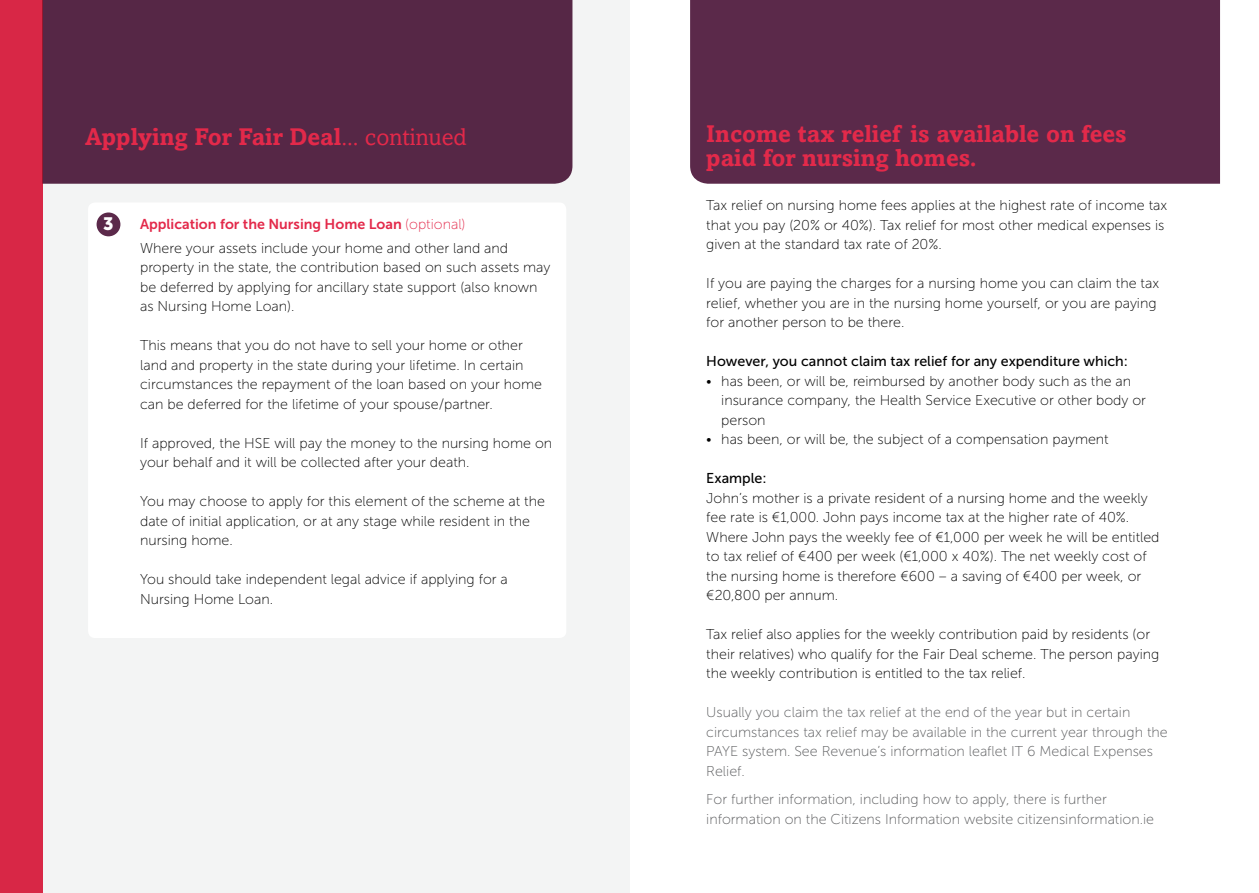
<style>
.page{position:relative;width:1259px;height:893px;background:#fff}
.page>*{position:absolute;margin:0;border:0;box-sizing:border-box;transform-origin:0 0}
.t1{font:700 24px/24px "Amasis MT Std";color:#e3294a}
.t2{font:17.85px "Museo Sans 900";color:#fff}
.t3{font:14.25px/19.5px "Museo Sans 100";color:#000}
.t4{font:14.25px/19.5px "Museo Sans 100";color:#58595b}
.t5{font:14.25px "Museo Sans 500";color:#000}
.t6{font:14.25px "Museo Sans 700";color:#e3294a}
.s1{font-weight:400}
.s2{font-family:"Museo Sans 100"}
</style>
<div class="page">
<div style="left:0;top:0;width:629px;height:893px;background:#f3f4f4"></div>
<div style="left:87px;top:201px;width:481px;height:438px;background:#fff;border-radius:9px"></div>
<div style="left:97px;top:212px;width:23px;height:24px;background:#5b294a;border-radius:50%"></div>
<div style="left:85px;top:199px;width:484px;height:442px;border:3px solid #f3f4f4;border-radius:9px"></div>
<div style="left:43px;top:0;width:529px;height:184px;background:#562746"></div>
<div style="left:0;top:0;width:43px;height:893px;background:#d82746"></div>
<div style="left:690px;top:0;width:530px;height:184px;background:#5b294a"></div>
<h1 class="t1" style="left:85px;top:124px;width:383px">Applying For Fair Deal<span class="s1">... continued</span></h1>
<h1 class="t1" style="left:706px;top:121px;width:422px">Income tax relief is available on fees paid for nursing homes.</h1>
<p class="t3" style="left:706px;top:196px;width:462px">Tax relief on nursing home fees applies at the highest rate of income tax that you pay (20% or 40%). Tax relief for most other medical expenses is given at the standard tax rate of 20%.</p>
<p class="t3" style="left:706px;top:274px;width:454px">If you are paying the charges for a nursing home you can claim the tax relief, whether you are in the nursing home yourself, or you are paying for another person to be there.</p>
<p class="t5" style="left:706px;top:353px;width:423px">However, you cannot claim tax relief for any expenditure which:</p>
<p class="t3" style="left:721px;top:371px;width:426px;text-indent:-15px">• has been, or will be, reimbursed by another body such as the an insurance company, the Health Service Executive or other body or person</p>
<p class="t3" style="left:706px;top:430px;width:404px">• has been, or will be, the subject of a compensation payment</p>
<p class="t5" style="left:706px;top:470px;width:62px">Example:</p>
<p class="t3" style="left:706px;top:488px;width:455px">John’s mother is a private resident of a nursing home and the weekly fee rate is €1,000. John pays income tax at the higher rate of 40%.<br>Where John pays the weekly fee of €1,000 per week he will be entitled to tax relief of €400 per week (€1,000 x 40%). The net weekly cost of the nursing home is therefore €600 – a saving of €400 per week, or €20,800 per annum.</p>
<p class="t3" style="left:706px;top:625px;width:454px">Tax relief also applies for the weekly contribution paid by residents (or their relatives) who qualify for the Fair Deal scheme. The person paying the weekly contribution is entitled to the tax relief.</p>
<p class="t4" style="left:706px;top:703px;width:463px">Usually you claim the tax relief at the end of the year but in certain circumstances tax relief may be available in the current year through the PAYE system. See Revenue’s information leaflet IT 6 Medical Expenses Relief.</p>
<p class="t4" style="left:706px;top:790px;width:449px">For further information, including how to apply, there is further information on the Citizens Information website citizensinformation.ie</p>
<p class="t2" style="left:103px;top:214px;width:12px">3</p>
<p class="t6" style="left:140px;top:216px;width:327px">Application for the Nursing Home Loan <span class="s2">(optional)</span></p>
<p class="t3" style="left:140px;top:238px;width:412px">Where your assets include your home and other land and property in the state, the contribution based on such assets may be deferred by applying for ancillary state support (also known as Nursing Home Loan).</p>
<p class="t3" style="left:140px;top:336px;width:403px">This means that you do not have to sell your home or other land and property in the state during your lifetime. In certain circumstances the repayment of the loan based on your home can be deferred for the lifetime of your spouse/partner.</p>
<p class="t3" style="left:140px;top:433px;width:413px">If approved, the HSE will pay the money to the nursing home on your behalf and it will be collected after your death.</p>
<p class="t3" style="left:140px;top:492px;width:406px">You may choose to apply for this element of the scheme at the date of initial application, or at any stage while resident in the nursing home.</p>
<p class="t3" style="left:140px;top:570px;width:369px">You should take independent legal advice if applying for a<br>Nursing Home Loan.</p>
</div>
